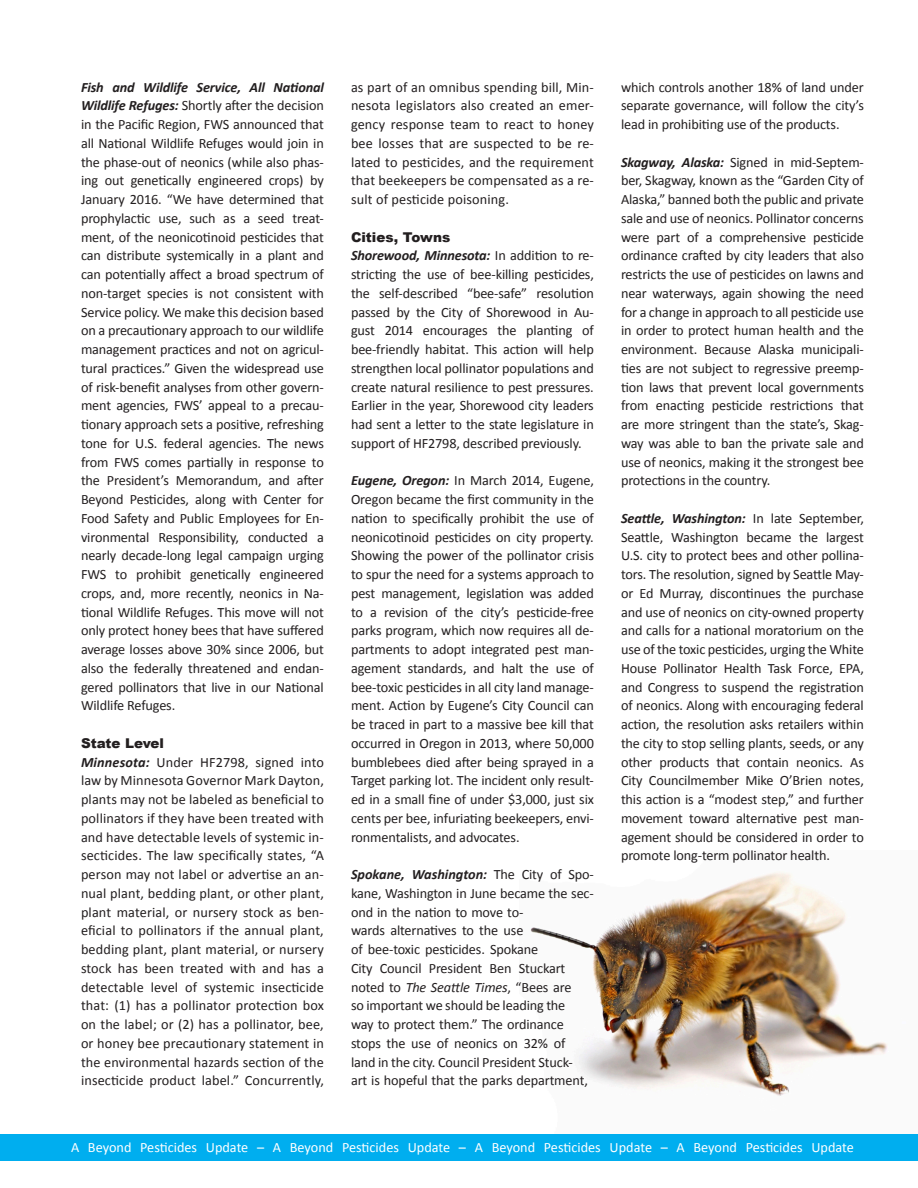
<style>
.page{position:relative;width:918px;height:1188px;background:#fff}
.page>*{position:absolute;margin:0;border:0;box-sizing:border-box;transform-origin:0 0}
.t1{font:14.25px/18.8px "Calibri";letter-spacing:-.01em;color:#231f20;text-align:justify}
.t2{font:14.25px "Calibri";color:#fff}
.t3{font:900 13.5px "Arial";color:#231f20}
.s1{font-weight:700;font-style:italic}
.s2{font-style:italic}
</style>
<div class="page">
<img style="left:530px;top:872px;width:358px;height:224px">
<div style="left:0;top:1134px;width:918px;height:27px;background:#00aeef"></div>
<p class="t1" style="left:81px;top:78px;width:245px"><span class="s1">Fish and Wildlife Service, All National Wildlife Refuges:</span> Shortly after the decision in the Pacific Region, FWS announced that all National Wildlife Refuges would join in the phase-out of neonics (while also phas&shy;ing out genetically engineered crops) by January 2016. “We have determined that prophylactic use, such as a seed treat&shy;ment, of the neonicotinoid pesticides that can distribute systemically in a plant and can potentially affect a broad spectrum of non-target species is not consistent with Service policy. We make this decision based on a precautionary approach to our wildlife management practices and not on agricul&shy;tural practices.” Given the widespread use of risk-benefit analyses from other govern&shy;ment agencies, FWS’ appeal to a precau&shy;tionary approach sets a positive, refreshing tone for U.S. federal agencies. The news from FWS comes partially in response to the President’s Memorandum, and after Beyond Pesticides, along with Center for Food Safety and Public Employees for En&shy;vironmental Responsibility, conducted a nearly decade-long legal campaign urging FWS to prohibit genetically engineered crops, and, more recently, neonics in Na&shy;tional Wildlife Refuges. This move will not only protect honey bees that have suffered average losses above 30% since 2006, but also the federally threatened and endan&shy;gered pollinators that live in our National Wildlife Refuges.</p>
<p class="t3" style="left:81px;top:733px;width:85px">State Level</p>
<p class="t1" style="left:81px;top:753px;width:244px"><span class="s1">Minnesota:</span> Under HF2798, signed into law by Minnesota Governor Mark Dayton, plants may not be labeled as beneficial to pollinators if they have been treated with and have detectable levels of systemic in&shy;secticides. The law specifically states, “A person may not label or advertise an an&shy;nual plant, bedding plant, or other plant, plant material, or nursery stock as ben&shy;eficial to pollinators if the annual plant, bedding plant, plant material, or nursery stock has been treated with and has a detectable level of systemic insecticide that: (1) has a pollinator protection box on the label; or (2) has a pollinator, bee, or honey bee precautionary statement in the environmental hazards section of the insecticide product label.” Concurrently,</p>
<p class="t1" style="left:351px;top:78px;width:244px">as part of an omnibus spending bill, Min&shy;nesota legislators also created an emer&shy;gency response team to react to honey bee losses that are suspected to be re&shy;lated to pesticides, and the requirement that beekeepers be compensated as a re&shy;sult of pesticide poisoning.</p>
<p class="t3" style="left:351px;top:227px;width:101px">Cities, Towns</p>
<p class="t1" style="left:351px;top:246px;width:244px"><span class="s1">Shorewood, Minnesota:</span> In addition to re&shy;stricting the use of bee-killing pesticides, the self-described “bee-safe” resolution passed by the City of Shorewood in Au&shy;gust 2014 encourages the planting of bee-friendly habitat. This action will help strengthen local pollinator populations and create natural resilience to pest pressures.<br>Earlier in the year, Shorewood city leaders had sent a letter to the state legislature in support of HF2798, described previously.</p>
<p class="t1" style="left:351px;top:471px;width:244px"><span class="s1">Eugene, Oregon:</span> In March 2014, Eugene, Oregon became the first community in the nation to specifically prohibit the use of neonicotinoid pesticides on city property.<br>Showing the power of the pollinator crisis to spur the need for a systems approach to pest management, legislation was added to a revision of the city’s pesticide-free parks program, which now requires all de&shy;partments to adopt integrated pest man&shy;agement standards, and halt the use of bee-toxic pesticides in all city land manage&shy;ment. Action by Eugene’s City Council can be traced in part to a massive bee kill that occurred in Oregon in 2013, where 50,000 bumblebees died after being sprayed in a Target parking lot. The incident only result&shy;ed in a small fine of under $3,000, just six cents per bee, infuriating beekeepers, envi&shy;ronmentalists, and advocates.</p>
<p class="t1" style="left:351px;top:865px;width:244px;text-align:left"><span class="s1">Spokane, Washington:</span> The City of Spo&shy;kane, Washington in June became the sec&shy;ond in the nation to move to-<br>wards alternatives to the use<br>of bee-toxic pesticides. Spokane<br>City Council President Ben Stuckart noted to <span class="s2">The Seattle Times</span>, “Bees are<br>so important we should be leading the<br>way to protect them.” The ordinance stops the use of neonics on 32% of<br>land in the city. Council President Stuck-<br>art is hopeful that the parks department,</p>
<p class="t1" style="left:621px;top:78px;width:244px">which controls another 18% of land under separate governance, will follow the city’s lead in prohibiting use of the products.</p>
<p class="t1" style="left:621px;top:153px;width:244px"><span class="s1">Skagway, Alaska:</span> Signed in mid-Septem&shy;ber, Skagway, known as the “Garden City of Alaska,” banned both the public and private sale and use of neonics. Pollinator concerns were part of a comprehensive pesticide ordinance crafted by city leaders that also restricts the use of pesticides on lawns and near waterways, again showing the need for a change in approach to all pesticide use in order to protect human health and the environment. Because Alaska municipali&shy;ties are not subject to regressive preemp&shy;tion laws that prevent local governments from enacting pesticide restrictions that are more stringent than the state’s, Skag&shy;way was able to ban the private sale and use of neonics, making it the strongest bee protections in the country.</p>
<p class="t1" style="left:621px;top:509px;width:244px"><span class="s1">Seattle, Washington:</span> In late September, Seattle, Washington became the largest U.S. city to protect bees and other pollina&shy;tors. The resolution, signed by Seattle May&shy;or Ed Murray, discontinues the purchase and use of neonics on city-owned property and calls for a national moratorium on the use of the toxic pesticides, urging the White House Pollinator Health Task Force, EPA, and Congress to suspend the registration of neonics. Along with encouraging federal action, the resolution asks retailers within the city to stop selling plants, seeds, or any other products that contain neonics. As City Councilmember Mike O’Brien notes, this action is a “modest step,” and further movement toward alternative pest man&shy;agement should be considered in order to promote long-term pollinator health.</p>
<p class="t2" style="left:71px;top:1138px;width:784px">A Beyond Pesticides Update – A Beyond Pesticides Update – A Beyond Pesticides Update – A Beyond Pesticides Update</p>
</div>
